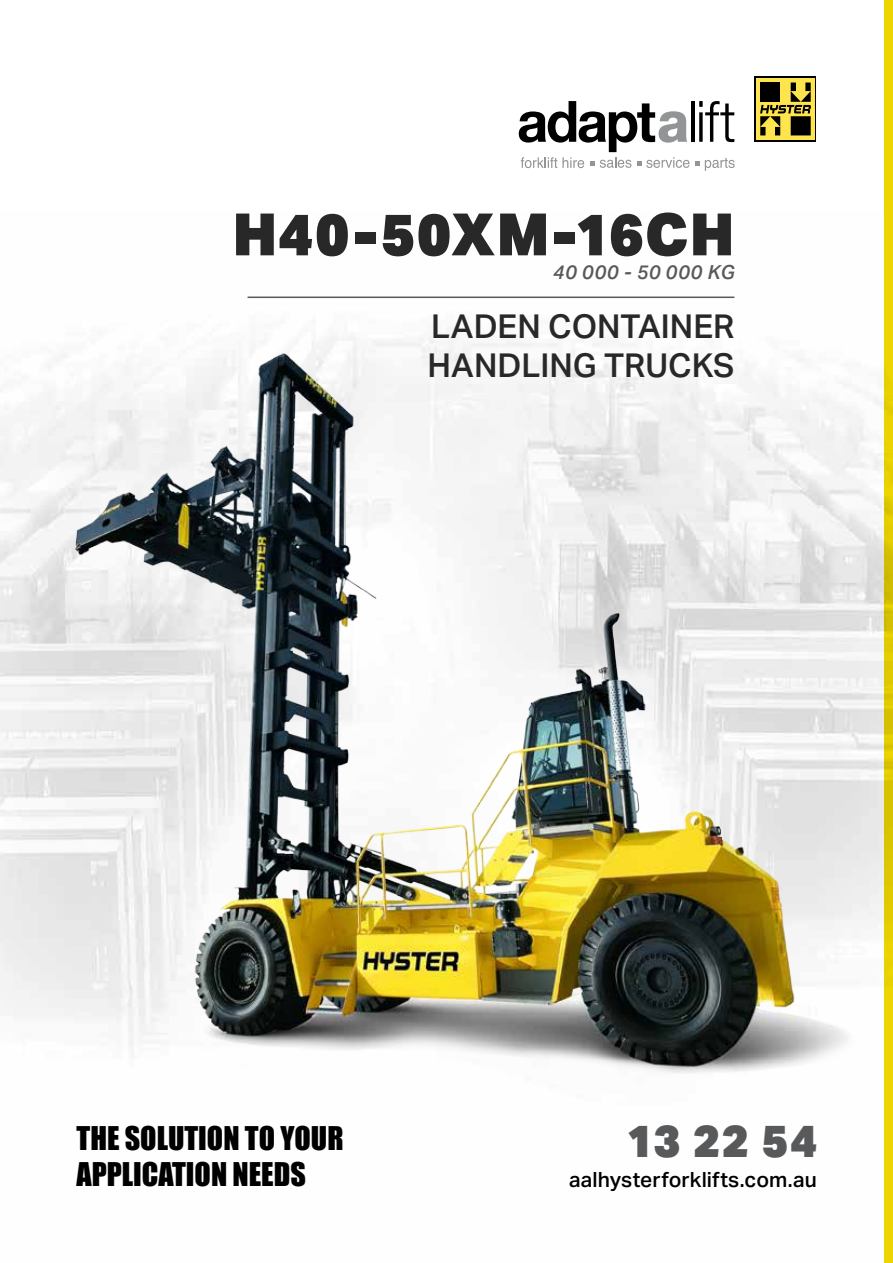
<style>
.page{position:relative;width:893px;height:1263px;background:#fff}
.page>*{position:absolute;margin:0;border:0;box-sizing:border-box;transform-origin:0 0}
.t1{font:900 58.5px "Aktiv Grotesk";letter-spacing:.02em;color:#292829}
.t2{font:900 45px "Aktiv Grotesk";color:#58595b}
.t3{font:500 33px/39.6px "Aktiv Grotesk";color:#292829}
.t4{font:30px/36px "Impact";color:#000}
.t5{font:500 21px "Aktiv Grotesk";letter-spacing:.005em;color:#000}
.t6{font:italic 500 19.5px "Aktiv Grotesk";letter-spacing:.05em;color:#58595b}
</style>
<div class="page">
<hr style="left:248px;top:297px;width:486px;height:1px;background:#58595b">
<div style="left:884px;top:0;width:9px;height:1263px;background:#edd600"></div>
<div style="left:754px;top:77px;width:62px;height:65px;background:#000"></div>
<div style="left:756px;top:78px;width:59px;height:62px;background:#fee54e"></div>
<svg style="left:760px;top:83px;width:51px;height:52px"></svg>
<hr style="left:691px;top:101px;width:4px;height:41px;background:#000">
<svg style="left:699px;top:101px;width:35px;height:41px"></svg>
<svg style="left:519px;top:101px;width:170px;height:67px"></svg>
<svg style="left:695px;top:158px;width:40px;height:13px"></svg>
<img style="left:0;top:332px;width:893px;height:742px">
<h1 class="t1" style="left:233px;top:196px;width:503px">H40-50XM-16CH</h1>
<p class="t6" style="left:553px;top:260px;width:183px">40 000 - 50 000 KG</p>
<p class="t3" style="left:428px;top:306px;width:308px">LADEN CONTAINER<br>HANDLING TRUCKS</p>
<p class="t4" style="left:77px;top:1119px;width:268px">THE SOLUTION TO YOUR<br>APPLICATION NEEDS</p>
<h2 class="t2" style="left:627px;top:1112px;width:192px">13 22 54</h2>
<p class="t5" style="left:569px;top:1167px;width:249px">aalhysterforklifts.com.au</p>
</div>
